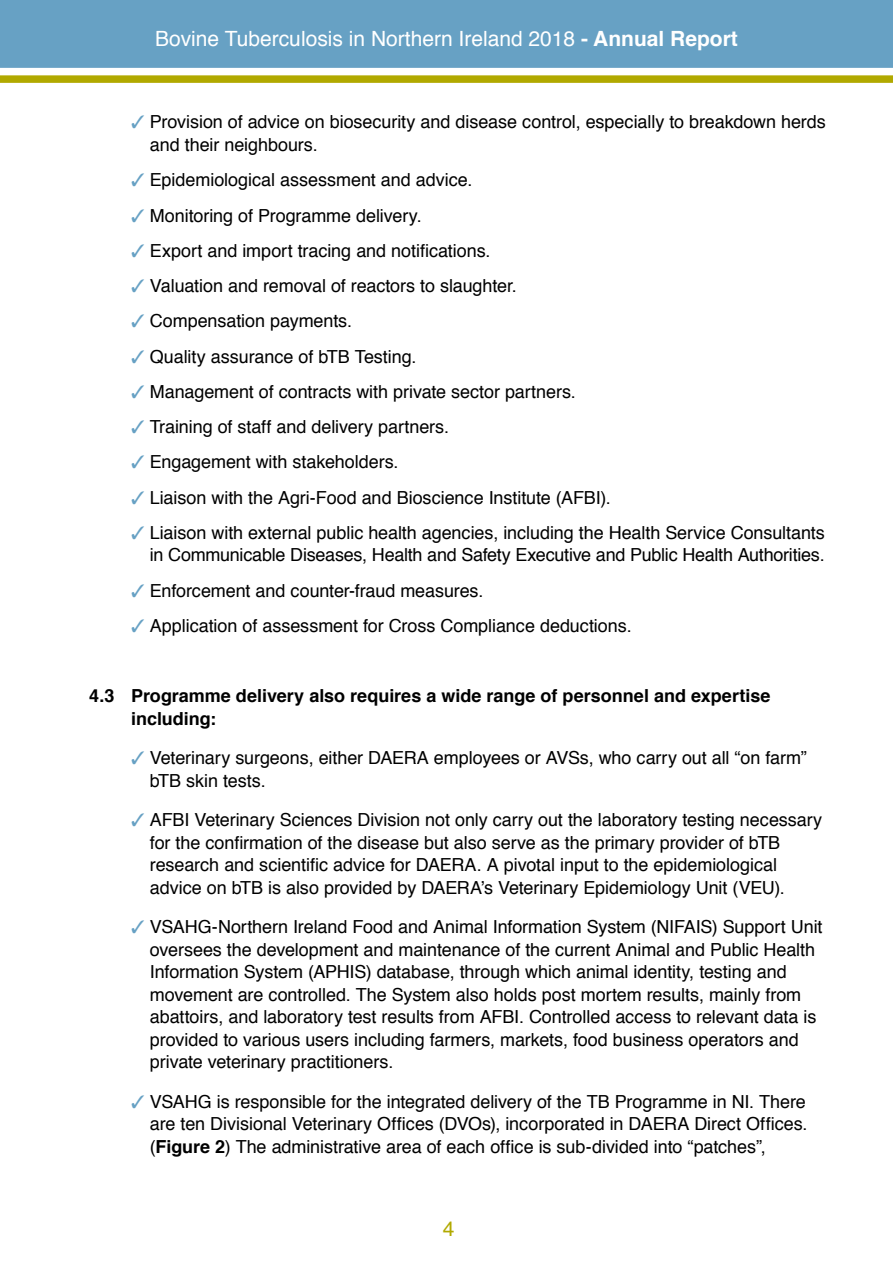
<style>
.page{position:relative;width:893px;height:1263px;background:#fff}
.page>*{position:absolute;margin:0;border:0;box-sizing:border-box;transform-origin:0 0}
.t1{font:21px "Helvetica";color:#fff}
.t2{font:21px "Helvetica";color:#b1a900}
._1_1_Body_text{font:18px/22.5px "Helvetica";letter-spacing:-.005em;color:#000}
._1_1_Body_text-2{font:700 18px/22.5px "Helvetica";color:#000}
.s1{font-weight:700}
.s2{color:#67a1c4}
</style>
<div class="page">
<div style="left:0;top:0;width:893px;height:69px;background:#67a1c4"></div>
<div style="left:0;top:68px;width:893px;height:22px;background:#fff"></div>
<div style="left:0;top:75px;width:893px;height:8px;background:#b1a900"></div>
<p class="t1" style="left:155px;top:21px;width:584px">Bovine Tuberculosis in Northern Ireland 2018 <span class="s1">- Annual Report</span></p>
<p class="_1_1_Body_text" style="left:150px;top:110px;width:677px;text-indent:-19px"><span class="s2">✓</span> Provision of advice on biosecurity and disease control, especially to breakdown herds and their neighbours.</p>
<p class="_1_1_Body_text" style="left:131px;top:168px;width:343px"><span class="s2">✓</span> Epidemiological assessment and advice.</p>
<p class="_1_1_Body_text" style="left:131px;top:203px;width:292px"><span class="s2">✓</span> Monitoring of Programme delivery.</p>
<p class="_1_1_Body_text" style="left:131px;top:239px;width:361px"><span class="s2">✓</span> Export and import tracing and notifications.</p>
<p class="_1_1_Body_text" style="left:131px;top:274px;width:387px"><span class="s2">✓</span> Valuation and removal of reactors to slaughter.</p>
<p class="_1_1_Body_text" style="left:131px;top:309px;width:222px"><span class="s2">✓</span> Compensation payments.</p>
<p class="_1_1_Body_text" style="left:131px;top:344px;width:287px"><span class="s2">✓</span> Quality assurance of bTB Testing.</p>
<p class="_1_1_Body_text" style="left:131px;top:380px;width:446px"><span class="s2">✓</span> Management of contracts with private sector partners.</p>
<p class="_1_1_Body_text" style="left:131px;top:415px;width:319px"><span class="s2">✓</span> Training of staff and delivery partners.</p>
<p class="_1_1_Body_text" style="left:131px;top:450px;width:269px"><span class="s2">✓</span> Engagement with stakeholders.</p>
<p class="_1_1_Body_text" style="left:131px;top:485px;width:481px"><span class="s2">✓</span> Liaison with the Agri-Food and Bioscience Institute (AFBI).</p>
<p class="_1_1_Body_text" style="left:131px;top:521px;width:695px;text-align:right"><span class="s2">✓</span> Liaison with external public health agencies, including the Health Service Consultants in Communicable Diseases, Health and Safety Executive and Public Health Authorities.</p>
<p class="_1_1_Body_text" style="left:131px;top:578px;width:354px"><span class="s2">✓</span> Enforcement and counter-fraud measures.</p>
<p class="_1_1_Body_text" style="left:131px;top:614px;width:502px"><span class="s2">✓</span> Application of assessment for Cross Compliance deductions.</p>
<p class="_1_1_Body_text-2" style="left:131px;top:685px;width:641px;text-indent:-42px">4.3 Programme delivery also requires a wide range of personnel and expertise including:</p>
<p class="_1_1_Body_text" style="left:150px;top:746px;width:658px;text-indent:-19px"><span class="s2">✓</span> Veterinary surgeons, either DAERA employees or AVSs, who carry out all “on farm” bTB skin tests.</p>
<p class="_1_1_Body_text" style="left:150px;top:808px;width:674px;text-indent:-19px"><span class="s2">✓</span> AFBI Veterinary Sciences Division not only carry out the laboratory testing necessary for the confirmation of the disease but also serve as the primary provider of bTB research and scientific advice for DAERA. A pivotal input to the epidemiological advice on bTB is also provided by DAERA’s Veterinary Epidemiology Unit (VEU).</p>
<p class="_1_1_Body_text" style="left:150px;top:915px;width:674px;text-indent:-19px"><span class="s2">✓</span> VSAHG-Northern Ireland Food and Animal Information System (NIFAIS) Support Unit oversees the development and maintenance of the current Animal and Public Health Information System (APHIS) database, through which animal identity, testing and movement are controlled. The System also holds post mortem results, mainly from abattoirs, and laboratory test results from AFBI. Controlled access to relevant data is provided to various users including farmers, markets, food business operators and private veterinary practitioners.</p>
<p class="_1_1_Body_text" style="left:150px;top:1090px;width:659px;text-align:justify;text-indent:-19px"><span class="s2">✓</span> VSAHG is responsible for the integrated delivery of the TB Programme in NI. There are ten Divisional Veterinary Offices (DVOs), incorporated in DAERA Direct Offices. (<span class="s1">Figure 2</span>) The administrative area of each office is sub-divided into “patches”,</p>
<p class="t2" style="left:443px;top:1211px;width:13px">4</p>
</div>
